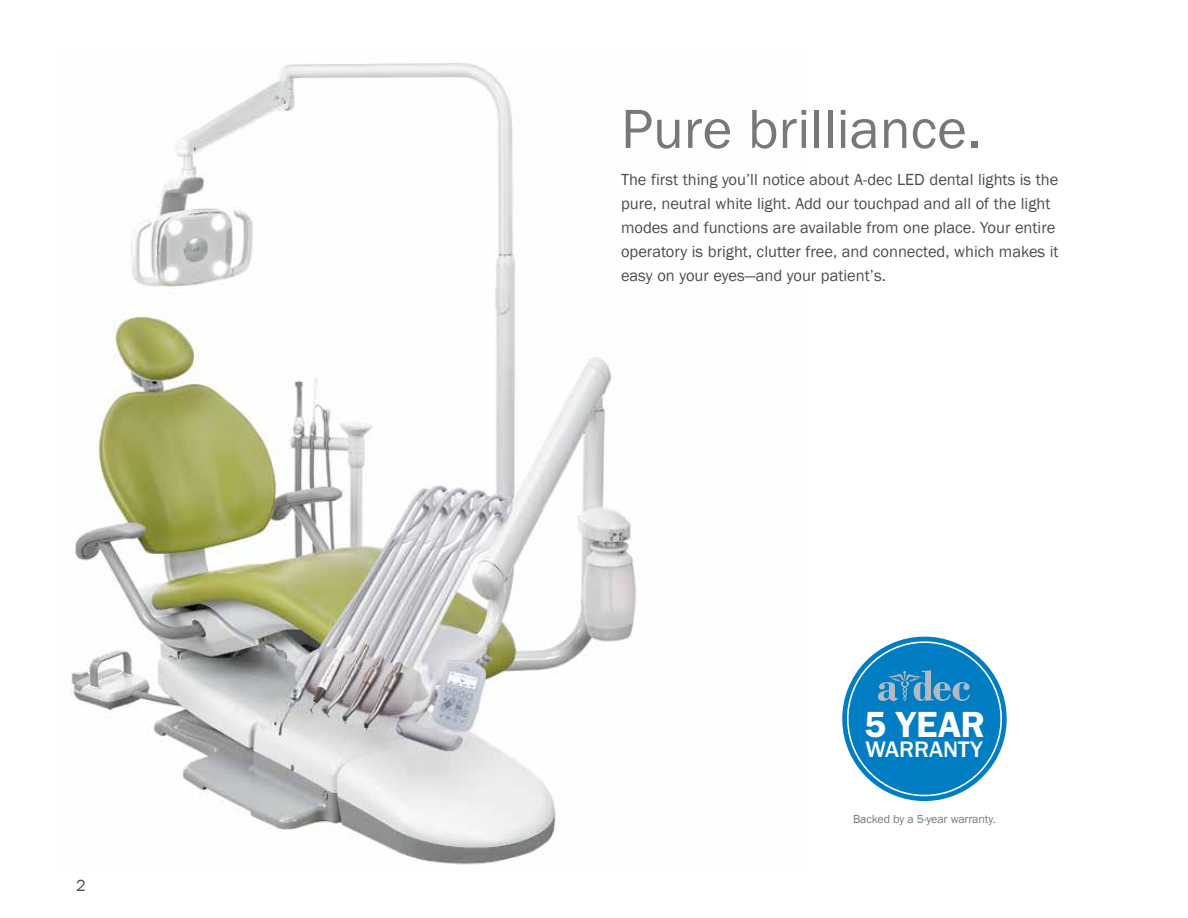
<style>
.page{position:relative;width:1188px;height:918px;background:#fff}
.page>*{position:absolute;margin:0;border:0;box-sizing:border-box;transform-origin:0 0}
.t1{font:57px "Franklin Gothic";color:#77787b}
.t2{font:600 37.65px "Franklin Gothic";color:#fff}
.t3{font:500 23.25px "Franklin Gothic";color:#fff}
.t4{font:16.5px/24px "Franklin Gothic";color:#4d4d4f}
.t5{font:12px "Franklin Gothic";letter-spacing:-.01em;color:#77787b}
</style>
<div class="page">
<img style="left:71px;top:63px;width:565px;height:802px">
<svg style="left:842px;top:636px;width:165px;height:166px"></svg>
<p class="t4" style="left:76px;top:874px;width:11px">2</p>
<h1 class="t1" style="left:621px;top:94px;width:362px">Pure brilliance.</h1>
<p class="t4" style="left:621px;top:168px;width:439px">The first thing you’ll notice about A-dec LED dental lights is the pure, neutral white light. Add our touchpad and all of the light modes and functions are available from one place. Your entire operatory is bright, clutter free, and connected, which makes it easy on your eyes—and your patient’s.</p>
<h2 class="t2" style="left:864px;top:702px;width:122px">5 YEAR</h2>
<h3 class="t3" style="left:865px;top:735px;width:119px">WARRANTY</h3>
<p class="t5" style="left:853px;top:811px;width:144px">Backed by a 5-year warranty.</p>
</div>
